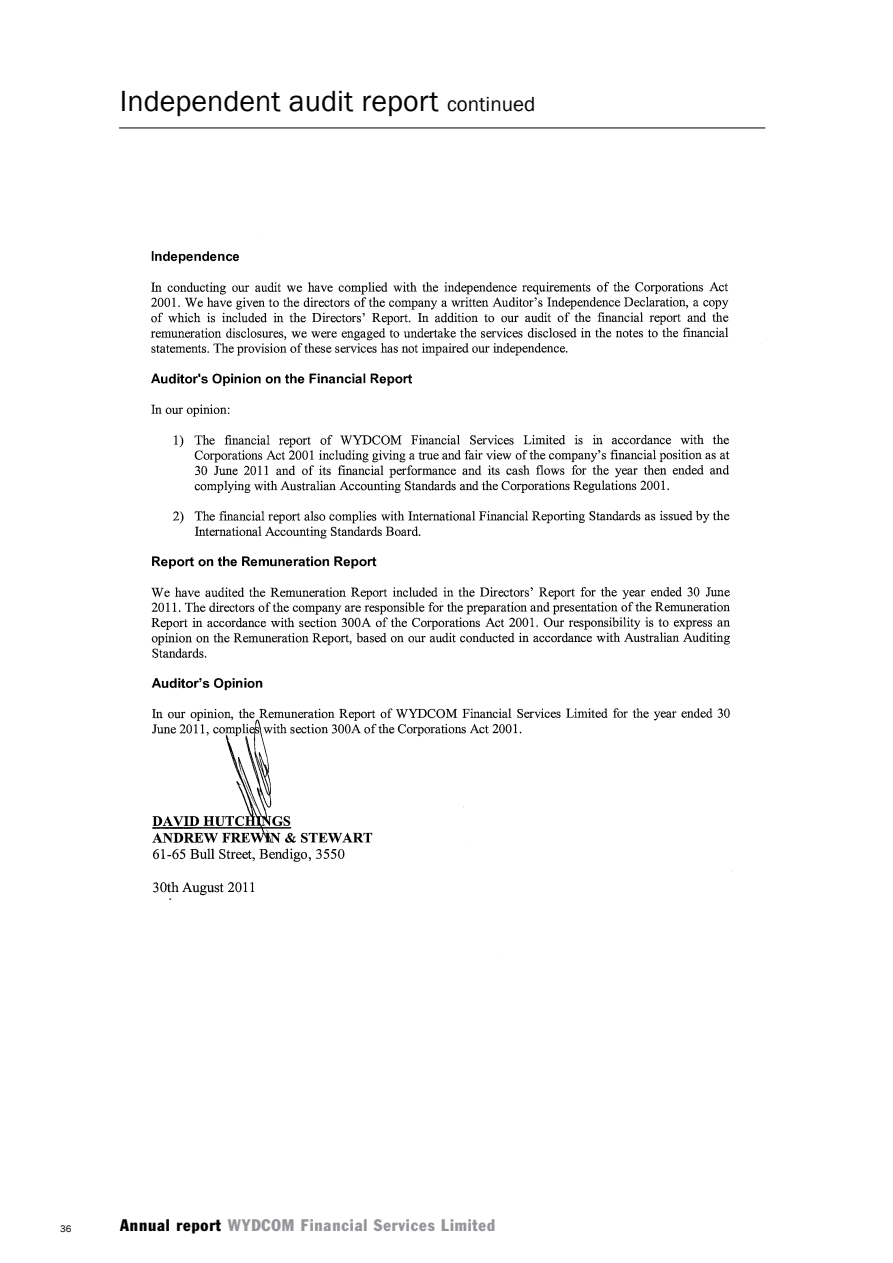
<style>
.page{position:relative;width:893px;height:1263px;background:#fff}
.page>*{position:absolute;margin:0;border:0;box-sizing:border-box;transform-origin:0 0}
.t1{font:30px "Franklin Gothic";color:#000}
.t2{font:condensed 16.5px "Franklin Gothic";letter-spacing:.05em;color:#939598}
.t3{font:9.75px "Franklin Gothic";color:#000}
.s1{font-size:21px}
.s2{color:#000}
</style>
<div class="page">
<hr style="left:119px;top:128px;width:646px;height:1px;background:#000">
<img style="left:150px;top:236px;width:611px;height:722px">
<h1 class="t1" style="left:120px;top:82px;width:417px">Independent audit report <span class="s1">continued</span></h1>
<p class="t3" style="left:60px;top:1223px;width:13px">36</p>
<p class="t2" style="left:120px;top:1215px;width:377px"><span class="s2">Annual report</span> WYDCOM Financial Services Limited</p>
</div>
